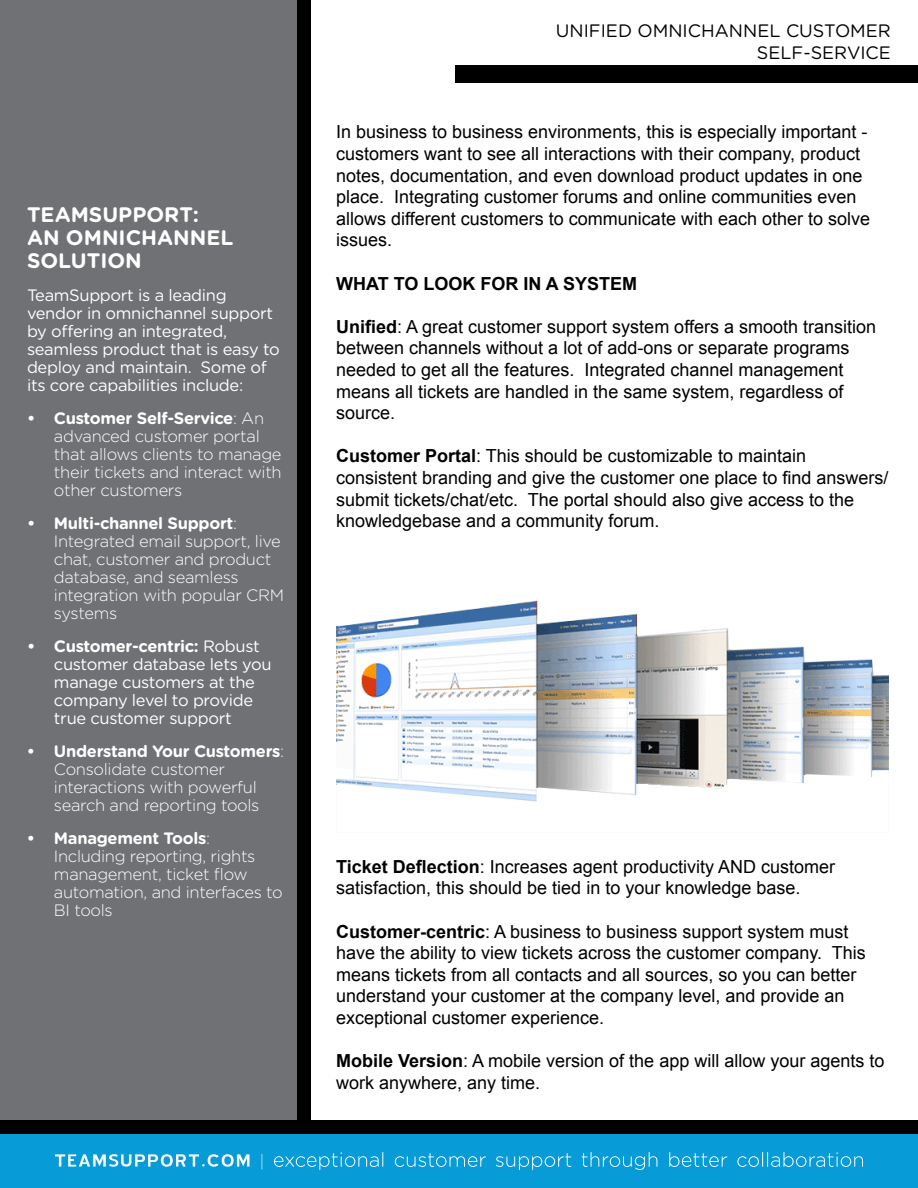
<style>
.page{position:relative;width:918px;height:1188px;background:#fff}
.page>*{position:absolute;margin:0;border:0;box-sizing:border-box;transform-origin:0 0}
.t1{font:700 21px/23.1px "Gotham Rounded";color:#fff}
.t2{font:18px/21.6px "Arial";color:#000}
.t3{font:18px/21.6px "Gotham Rounded";color:#000;text-align:right}
.t4{font:700 18px "Arial";color:#000}
.t5{font:300 16.5px/18px "Gotham Rounded";letter-spacing:-.02em;color:#fff}
.t6{font:16.5px/18px "Gotham Rounded";letter-spacing:-.02em;color:#fff}
.s1{font-weight:700}
</style>
<div class="page">
<div style="left:297px;top:0;width:13px;height:1127px;background:#000"></div>
<div style="left:0;top:0;width:297px;height:1133px;background:#707174"></div>
<div style="left:0;top:1134px;width:918px;height:54px;background:#079bd7"></div>
<svg style="left:55px;top:1152px;width:808px;height:18px"></svg>
<div style="left:0;top:1120px;width:918px;height:13px;background:#000"></div>
<div style="left:455px;top:65px;width:463px;height:18px;background:#000"></div>
<img style="left:336px;top:600px;width:552px;height:202px">
<p class="t1" style="left:27px;top:202px;width:208px">TEAMSUPPORT:<br>AN OMNICHANNEL<br>SOLUTION</p>
<p class="t6" style="left:27px;top:286px;width:254px">TeamSupport is a leading vendor in omnichannel support by offering an integrated, seamless product that is easy to deploy and maintain. Some of its core capabilities include:</p>
<p class="t5" style="left:54px;top:409px;width:229px;text-indent:-27px"><span class="s1">• Customer Self-Service</span>: An advanced customer portal that allows clients to manage their tickets and interact with other customers</p>
<p class="t5" style="left:54px;top:514px;width:232px;text-indent:-27px"><span class="s1">• Multi-channel Support</span>:<br>Integrated email support, live chat, customer and product database, and seamless integration with popular CRM systems</p>
<p class="t6" style="left:54px;top:637px;width:219px;text-indent:-27px"><span class="s1">• Customer-centric:</span> Robust customer database lets you manage customers at the company level to provide true customer support</p>
<p class="t5" style="left:54px;top:742px;width:232px;text-indent:-27px"><span class="s1">• Understand Your Customers</span>:<br>Consolidate customer interactions with powerful search and reporting tools</p>
<p class="t5" style="left:54px;top:829px;width:230px;text-indent:-27px"><span class="s1">• Management Tools</span>:<br>Including reporting, rights management, ticket flow automation, and interfaces to<br>BI tools</p>
<p class="t3" style="left:556px;top:19px;width:337px">UNIFIED OMNICHANNEL CUSTOMER<br>SELF-SERVICE</p>
<p class="t2" style="left:336px;top:121px;width:535px">In business to business environments, this is especially important - customers want to see all interactions with their company, product notes, documentation, and even download product updates in one place. Integrating customer forums and online communities even allows different customers to communicate with each other to solve issues.</p>
<p class="t4" style="left:336px;top:271px;width:302px">WHAT TO LOOK FOR IN A SYSTEM</p>
<p class="t2" style="left:336px;top:316px;width:541px"><span class="s1">Unified</span>: A great customer support system offers a smooth transition between channels without a lot of add-ons or separate programs needed to get all the features. Integrated channel management means all tickets are handled in the same system, regardless of source.</p>
<p class="t2" style="left:336px;top:445px;width:554px"><span class="s1">Customer Portal</span>: This should be customizable to maintain consistent branding and give the customer one place to find answers/ submit tickets/chat/etc. The portal should also give access to the knowledgebase and a community forum.</p>
<p class="t2" style="left:336px;top:856px;width:500px"><span class="s1">Ticket Deflection</span>: Increases agent productivity AND customer satisfaction, this should be tied in to your knowledge base.</p>
<p class="t2" style="left:336px;top:920px;width:531px"><span class="s1">Customer-centric</span>: A business to business support system must have the ability to view tickets across the customer company. This means tickets from all contacts and all sources, so you can better understand your customer at the company level, and provide an exceptional customer experience.</p>
<p class="t2" style="left:336px;top:1050px;width:550px"><span class="s1">Mobile Version</span>: A mobile version of the app will allow your agents to work anywhere, any time.</p>
</div>
